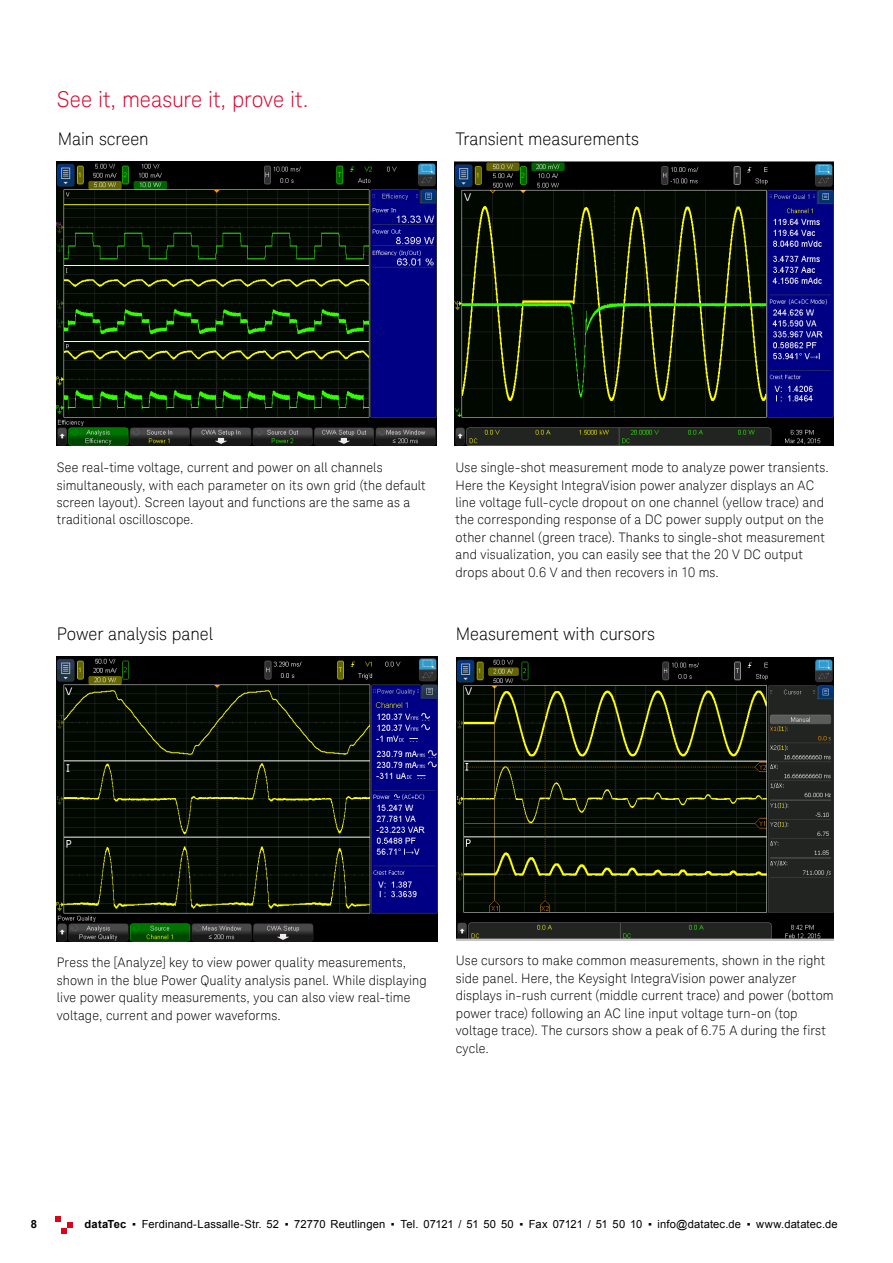
<style>
.page{position:relative;width:893px;height:1263px;background:#fff}
.page>*{position:absolute;margin:0;border:0;box-sizing:border-box;transform-origin:0 0}
.t1{font:300 21.9px "Keysight Sans";color:#e2002d}
.t2{font:300 17.4px "Keysight Sans";letter-spacing:-.005em;color:#000}
.t3{font:300 13.05px/17.4px "Keysight Sans";letter-spacing:.01em;color:#000}
.t4{font:11.25px "Arial";letter-spacing:.01em;color:#000}
.t5{font:700 11.25px "Arial";color:#000}
.s1{font-weight:700}
</style>
<div class="page">
<svg style="left:55px;top:1216px;width:18px;height:18px"></svg>
<img style="left:57px;top:161px;width:379px;height:285px">
<img style="left:57px;top:656px;width:380px;height:285px">
<img style="left:455px;top:161px;width:379px;height:285px">
<img style="left:457px;top:657px;width:377px;height:283px">
<h1 class="t1" style="left:57px;top:86px;width:253px">See it, measure it, prove it.</h1>
<h2 class="t2" style="left:58px;top:128px;width:92px">Main screen</h2>
<h2 class="t2" style="left:456px;top:128px;width:185px">Transient measurements</h2>
<p class="t3" style="left:57px;top:459px;width:370px">See real-time voltage, current and power on all channels simultaneously, with each parameter on its own grid (the default screen layout). Screen layout and functions are the same as a traditional oscilloscope.</p>
<p class="t3" style="left:455px;top:459px;width:375px">Use single-shot measurement mode to analyze power transients.<br>Here the Keysight IntegraVision power analyzer displays an AC line voltage full-cycle dropout on one channel (yellow trace) and the corresponding response of a DC power supply output on the other channel (green trace). Thanks to single-shot measurement and visualization, you can easily see that the 20 V DC output drops about 0.6 V and then recovers in 10 ms.</p>
<h2 class="t2" style="left:57px;top:624px;width:158px">Power analysis panel</h2>
<h2 class="t2" style="left:456px;top:624px;width:201px">Measurement with cursors</h2>
<p class="t3" style="left:57px;top:954px;width:371px">Press the [Analyze] key to view power quality measurements, shown in the blue Power Quality analysis panel. While displaying live power quality measurements, you can also view real-time voltage, current and power waveforms.</p>
<p class="t3" style="left:456px;top:952px;width:379px">Use cursors to make common measurements, shown in the right side panel. Here, the Keysight IntegraVision power analyzer displays in-rush current (middle current trace) and power (bottom power trace) following an AC line input voltage turn-on (top voltage trace). The cursors show a peak of 6.75 A during the first cycle.</p>
<p class="t5" style="left:31px;top:1216px;width:8px">8</p>
<p class="t4" style="left:84px;top:1216px;width:755px"><span class="s1">dataTec</span> ▪ Ferdinand-Lassalle-Str. 52 ▪ 72770 Reutlingen ▪ Tel. 07121 / 51 50 50 ▪ Fax 07121 / 51 50 10 ▪ info@datatec.de ▪ www.datatec.de</p>
</div>
